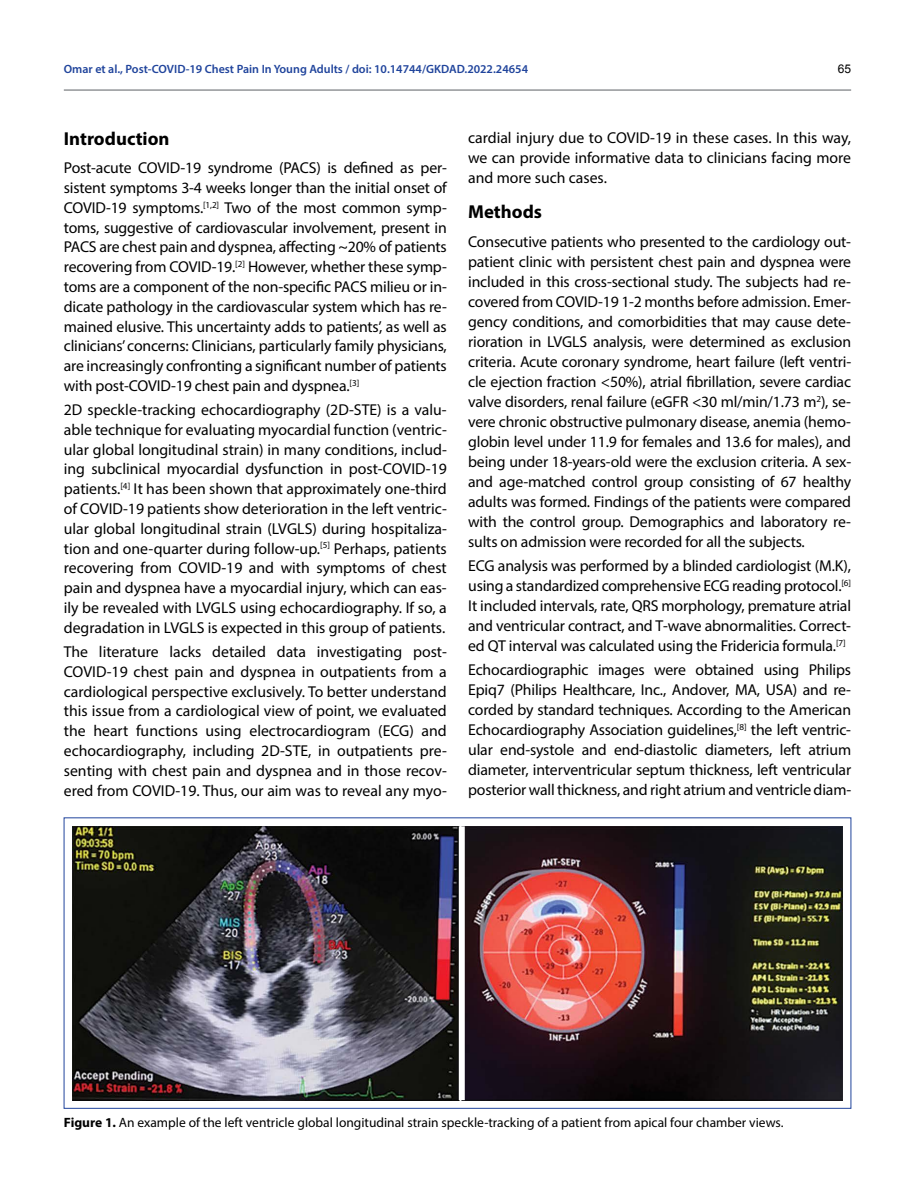
<style>
.page{position:relative;width:915px;height:1191px;background:#fff}
.page>*{position:absolute;margin:0;border:0;box-sizing:border-box;transform-origin:0 0}
.t1{font:700 18.75px "Myriad Pro";color:#000}
.t2{font:15.75px/19.8px "Myriad Pro";letter-spacing:-.01em;color:#000;text-align:justify}
.t3{font:13.5px "Myriad Pro";color:#000}
.t4{font:600 12px "Myriad Pro";color:#20449c}
.t5{font:12px "Arial";color:#000}
.s1{font-weight:700}
</style>
<div class="page">
<hr style="left:64px;top:89px;width:786px;height:2px;background:#939598">
<img style="left:72px;top:826px;width:770px;height:274px">
<div style="left:458px;top:826px;width:6px;height:274px;background:#fff"></div>
<p class="t4" style="left:64px;top:61px;width:465px">Omar et al., Post-COVID-19 Chest Pain In Young Adults / doi: 10.14744/GKDAD.2022.24654</p>
<p class="t5" style="left:837px;top:60px;width:15px">65</p>
<p class="t1" style="left:64px;top:126px;width:107px">Introduction</p>
<p class="t2" style="left:64px;top:158px;width:384px">Post-acute COVID-19 syndrome (PACS) is defined as per&shy;sistent symptoms 3-4 weeks longer than the initial onset of COVID-19 symptoms.<sup>[1,2]</sup> Two of the most common symp&shy;toms, suggestive of cardiovascular involvement, present in PACS are chest pain and dyspnea, affecting ~20% of patients recovering from COVID-19.<sup>[2]</sup> However, whether these symp&shy;toms are a component of the non-specific PACS milieu or in&shy;dicate pathology in the cardiovascular system which has re&shy;mained elusive. This uncertainty adds to patients’, as well as clinicians’ concerns: Clinicians, particularly family physicians, are increasingly confronting a significant number of patients with post-COVID-19 chest pain and dyspnea.<sup>[3]</sup></p>
<p class="t2" style="left:64px;top:399px;width:384px">2D speckle-tracking echocardiography (2D-STE) is a valu&shy;able technique for evaluating myocardial function (ventric&shy;ular global longitudinal strain) in many conditions, includ&shy;ing subclinical myocardial dysfunction in post-COVID-19 patients.<sup>[4]</sup> It has been shown that approximately one-third of COVID-19 patients show deterioration in the left ventric&shy;ular global longitudinal strain (LVGLS) during hospitaliza&shy;tion and one-quarter during follow-up.<sup>[5]</sup> Perhaps, patients recovering from COVID-19 and with symptoms of chest pain and dyspnea have a myocardial injury, which can eas&shy;ily be revealed with LVGLS using echocardiography. If so, a degradation in LVGLS is expected in this group of patients.</p>
<p class="t2" style="left:64px;top:641px;width:384px">The literature lacks detailed data investigating post-COVID-19 chest pain and dyspnea in outpatients from a cardiological perspective exclusively. To better understand this issue from a cardiological view of point, we evaluated the heart functions using electrocardiogram (ECG) and echocardiography, including 2D-STE, in outpatients pre&shy;senting with chest pain and dyspnea and in those recov&shy;ered from COVID-19. Thus, our aim was to reveal any myo-</p>
<p class="t2" style="left:468px;top:127px;width:384px">cardial injury due to COVID-19 in these cases. In this way, we can provide informative data to clinicians facing more and more such cases.</p>
<p class="t1" style="left:468px;top:200px;width:75px">Methods</p>
<p class="t2" style="left:468px;top:231px;width:384px">Consecutive patients who presented to the cardiology out&shy;patient clinic with persistent chest pain and dyspnea were included in this cross-sectional study. The subjects had re&shy;covered from COVID-19 1-2 months before admission. Emer&shy;gency conditions, and comorbidities that may cause dete&shy;rioration in LVGLS analysis, were determined as exclusion criteria. Acute coronary syndrome, heart failure (left ventri&shy;cle ejection fraction &lt;50%), atrial fibrillation, severe cardiac valve disorders, renal failure (eGFR &lt;30 ml/min/1.73 m<sup>2</sup>), se&shy;vere chronic obstructive pulmonary disease, anemia (hemo&shy;globin level under 11.9 for females and 13.6 for males), and being under 18-years-old were the exclusion criteria. A sex&shy;and age-matched control group consisting of 67 healthy adults was formed. Findings of the patients were compared with the control group. Demographics and laboratory re&shy;sults on admission were recorded for all the subjects.</p>
<p class="t2" style="left:468px;top:555px;width:384px">ECG analysis was performed by a blinded cardiologist (M.K), using a standardized comprehensive ECG reading protocol.<sup>[6] </sup>It included intervals, rate, QRS morphology, premature atrial and ventricular contract, and T‐wave abnormalities. Correct&shy;ed QT interval was calculated using the Fridericia formula.<sup>[7]</sup></p>
<p class="t2" style="left:468px;top:659px;width:384px">Echocardiographic images were obtained using Philips Epiq7 (Philips Healthcare, Inc., Andover, MA, USA) and re&shy;corded by standard techniques. According to the American Echocardiography Association guidelines,<sup>[8]</sup> the left ventric&shy;ular end-systole and end-diastolic diameters, left atrium diameter, interventricular septum thickness, left ventricular posterior wall thickness, and right atrium and ventricle diam-</p>
<p class="t3" style="left:64px;top:1114px;width:721px"><span class="s1">Figure 1.</span> An example of the left ventricle global longitudinal strain speckle-tracking of a patient from apical four chamber views.</p>
</div>
